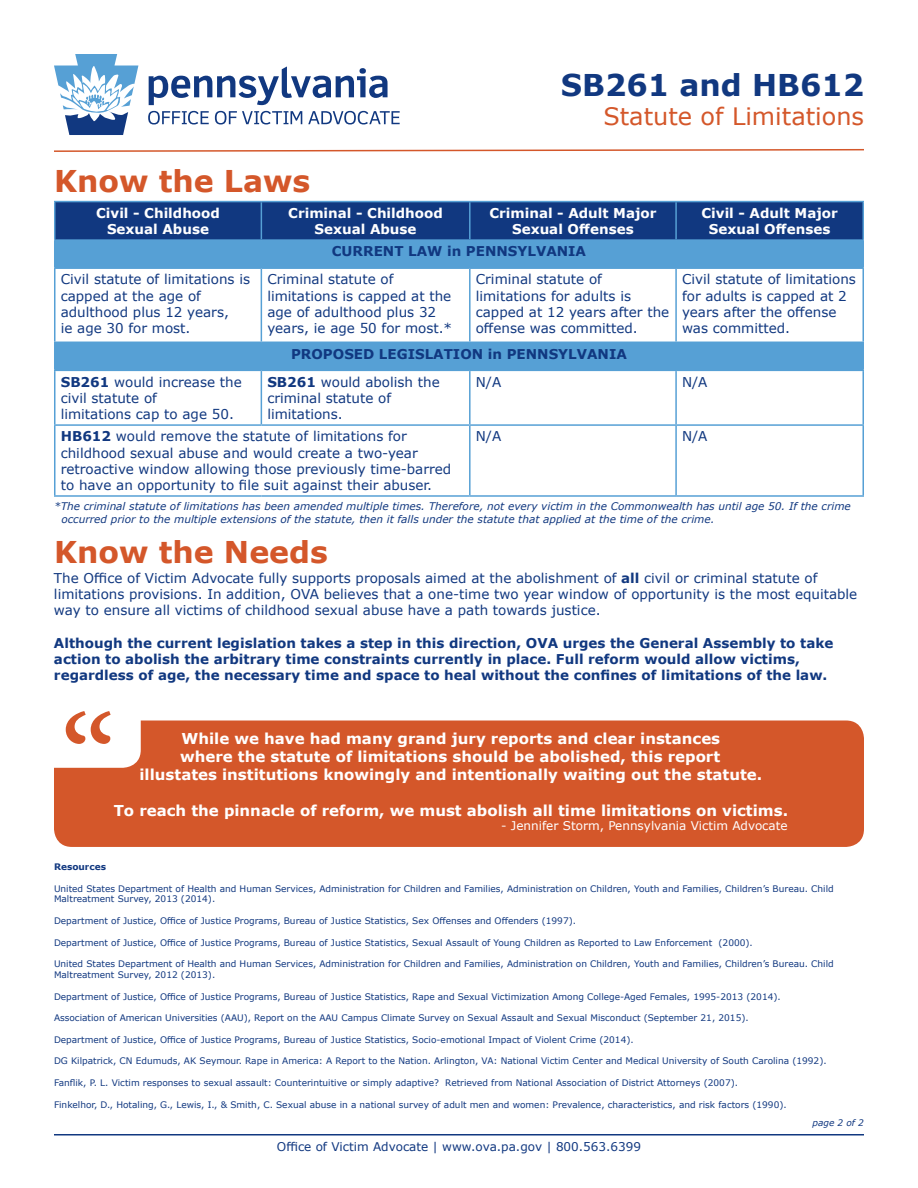
<style>
.page{position:relative;width:918px;height:1188px;background:#fff}
.page>*{position:absolute;margin:0;border:0;box-sizing:border-box;transform-origin:0 0}
.t1{font:142.5px "Minion Pro";color:#d4572a}
.t2{font:700 30px "Verdana";color:#d4572a}
.t3{font:700 30px "Verdana";color:#113880}
.t4{font:24px "Verdana";color:#d4572a}
.t5{font:700 15px "Verdana";color:#fff}
.t6{font:13.5px/16.2px "Verdana";color:#113880}
.t7{font:700 13.5px/16.2px "Verdana";color:#113880}
.t8{font:700 13.5px/16.2px "Verdana";color:#fff;text-align:center}
.t9{font:12px "Verdana";color:#113880}
.t10{font:12px "Verdana";color:#fff}
.t11{font:italic 10.5px/12.6px "Verdana";color:#113880}
.t12{font:9px/10.8px "Verdana";color:#113880}
.t13{font:700 9px "Verdana";color:#113880}
.t14{font:italic 9px "Verdana";color:#113880}
.s1{font-weight:700}
</style>
<div class="page">
<svg style="left:149px;top:66px;width:239px;height:39px"></svg>
<svg style="left:148px;top:111px;width:61px;height:14px"></svg>
<svg style="left:215px;top:111px;width:87px;height:14px"></svg>
<svg style="left:308px;top:111px;width:92px;height:14px"></svg>
<svg style="left:54px;top:54px;width:84px;height:81px"></svg>
<svg style="left:54px;top:148px;width:810px;height:4px"></svg>
<svg style="left:55px;top:269px;width:807px;height:101px"></svg>
<hr style="left:54px;top:201px;width:207px;height:1px;background:#56a0d5">
<hr style="left:261px;top:201px;width:209px;height:1px;background:#56a0d5">
<hr style="left:470px;top:201px;width:206px;height:1px;background:#56a0d5">
<hr style="left:676px;top:201px;width:188px;height:1px;background:#56a0d5">
<hr style="left:862px;top:202px;width:2px;height:37px;background:#56a0d5">
<svg style="left:54px;top:202px;width:809px;height:65px;background:#2e64a4"></svg>
<hr style="left:261px;top:239px;width:209px;height:2px;background:#56a0d5">
<hr style="left:470px;top:239px;width:206px;height:2px;background:#56a0d5">
<hr style="left:676px;top:239px;width:188px;height:2px;background:#56a0d5">
<hr style="left:862px;top:241px;width:2px;height:26px;background:#56a0d5">
<hr style="left:54px;top:267px;width:207px;height:2px;background:#56a0d5">
<hr style="left:54px;top:269px;width:1px;height:73px;background:#56a0d5">
<hr style="left:261px;top:267px;width:209px;height:2px;background:#56a0d5">
<hr style="left:261px;top:269px;width:1px;height:73px;background:#56a0d5">
<hr style="left:470px;top:267px;width:206px;height:2px;background:#56a0d5">
<hr style="left:469px;top:269px;width:2px;height:73px;background:#56a0d5">
<hr style="left:676px;top:267px;width:188px;height:2px;background:#56a0d5">
<hr style="left:675px;top:269px;width:2px;height:73px;background:#56a0d5">
<hr style="left:862px;top:269px;width:2px;height:73px;background:#56a0d5">
<hr style="left:54px;top:342px;width:207px;height:1px;background:#56a0d5">
<svg style="left:54px;top:343px;width:1px;height:27px"></svg>
<hr style="left:261px;top:342px;width:209px;height:1px;background:#56a0d5">
<hr style="left:470px;top:342px;width:206px;height:1px;background:#56a0d5">
<hr style="left:676px;top:342px;width:188px;height:1px;background:#56a0d5">
<hr style="left:862px;top:343px;width:2px;height:27px;background:#56a0d5">
<hr style="left:54px;top:370px;width:207px;height:1px;background:#56a0d5">
<hr style="left:54px;top:371px;width:1px;height:53px;background:#56a0d5">
<hr style="left:261px;top:370px;width:209px;height:1px;background:#56a0d5">
<hr style="left:261px;top:371px;width:1px;height:53px;background:#56a0d5">
<hr style="left:470px;top:370px;width:206px;height:1px;background:#56a0d5">
<hr style="left:469px;top:371px;width:2px;height:53px;background:#56a0d5">
<hr style="left:676px;top:370px;width:188px;height:1px;background:#56a0d5">
<hr style="left:675px;top:371px;width:2px;height:53px;background:#56a0d5">
<hr style="left:862px;top:371px;width:2px;height:53px;background:#56a0d5">
<hr style="left:54px;top:424px;width:207px;height:2px;background:#56a0d5">
<hr style="left:54px;top:426px;width:1px;height:69px;background:#56a0d5">
<hr style="left:261px;top:424px;width:209px;height:2px;background:#56a0d5">
<hr style="left:470px;top:424px;width:206px;height:2px;background:#56a0d5">
<hr style="left:469px;top:426px;width:2px;height:69px;background:#56a0d5">
<hr style="left:676px;top:424px;width:188px;height:2px;background:#56a0d5">
<hr style="left:675px;top:426px;width:2px;height:69px;background:#56a0d5">
<hr style="left:862px;top:426px;width:2px;height:69px;background:#56a0d5">
<hr style="left:54px;top:495px;width:207px;height:2px;background:#56a0d5">
<hr style="left:261px;top:495px;width:209px;height:2px;background:#56a0d5">
<hr style="left:470px;top:495px;width:206px;height:2px;background:#56a0d5">
<hr style="left:676px;top:495px;width:188px;height:2px;background:#56a0d5">
<hr style="left:54px;top:1134px;width:810px;height:2px;background:#113880">
<div style="left:54px;top:721px;width:810px;height:126px;background:#d4572a;border-radius:18px"></div>
<div style="left:36px;top:697px;width:105px;height:71px;background:#fff;border-radius:18px"></div>
<p class="t2" style="left:54px;top:160px;width:258px">Know the Laws</p>
<p class="t3" style="left:561px;top:64px;width:304px">SB261 and HB612</p>
<p class="t4" style="left:603px;top:100px;width:262px">Statute of Limitations</p>
<p class="t8" style="left:96px;top:205px;width:125px">Civil - Childhood</p>
<p class="t8" style="left:107px;top:221px;width:103px">Sexual Abuse</p>
<p class="t8" style="left:288px;top:205px;width:156px">Criminal - Childhood<br>Sexual Abuse</p>
<p class="t8" style="left:489px;top:205px;width:169px">Criminal - Adult Major<br>Sexual Offenses</p>
<p class="t8" style="left:702px;top:205px;width:138px">Civil - Adult Major<br>Sexual Offenses</p>
<p class="t7" style="left:332px;top:243px;width:256px">CURRENT LAW in PENNSYLVANIA</p>
<p class="t6" style="left:61px;top:271px;width:191px">Civil statute of limitations is capped at the age of adulthood plus 12 years,<br>ie age 30 for most.</p>
<p class="t6" style="left:267px;top:271px;width:128px">Criminal statute of</p>
<p class="t6" style="left:267px;top:288px;width:186px">limitations is capped at the age of adulthood plus 32 years, ie age 50 for most.*</p>
<p class="t6" style="left:476px;top:271px;width:128px">Criminal statute of</p>
<p class="t6" style="left:476px;top:288px;width:195px">limitations for adults is capped at 12 years after the offense was committed.</p>
<p class="t7" style="left:291px;top:345px;width:337px">PROPOSED LEGISLATION in PENNSYLVANIA</p>
<p class="t6" style="left:682px;top:271px;width:175px">Civil statute of limitations for adults is capped at 2 years after the offense was committed.</p>
<p class="t6" style="left:61px;top:374px;width:183px"><span class="s1">SB261</span> would increase the civil statute of</p>
<p class="t6" style="left:61px;top:406px;width:175px">limitations cap to age 50.</p>
<p class="t6" style="left:267px;top:374px;width:174px"><span class="s1">SB261</span> would abolish the criminal statute of</p>
<p class="t6" style="left:267px;top:406px;width:77px">limitations.</p>
<p class="t6" style="left:476px;top:374px;width:27px">N/A</p>
<p class="t6" style="left:682px;top:374px;width:27px">N/A</p>
<p class="t6" style="left:61px;top:428px;width:392px"><span class="s1">HB612</span> would remove the statute of limitations for childhood sexual abuse and would create a two-year retroactive window allowing those previously time-barred to have an opportunity to file suit against their abuser.</p>
<p class="t6" style="left:476px;top:428px;width:27px">N/A</p>
<p class="t6" style="left:682px;top:428px;width:27px">N/A</p>
<p class="t11" style="left:61px;top:500px;width:791px;text-indent:-7px">*The criminal statute of limitations has been amended multiple times. Therefore, not every victim in the Commonwealth has until age 50. If the crime occurred prior to the multiple extensions of the statute, then it falls under the statute that applied at the time of the crime.</p>
<p class="t2" style="left:54px;top:531px;width:275px">Know the Needs</p>
<p class="t6" style="left:54px;top:570px;width:805px">The Office of Victim Advocate fully supports proposals aimed at the abolishment of <span class="s1">all</span> civil or criminal statute of limitations provisions. In addition, OVA believes that a one-time two year window of opportunity is the most equitable way to ensure all victims of childhood sexual abuse have a path towards justice.</p>
<p class="t7" style="left:54px;top:634px;width:781px">Although the current legislation takes a step in this direction, OVA urges the General Assembly to take action to abolish the arbitrary time constraints currently in place. Full reform would allow victims, regardless of age, the necessary time and space to heal without the confines of limitations of the law.</p>
<p class="t1" style="left:60px;top:672px;width:58px">“</p>
<p class="t5" style="left:182px;top:728px;width:540px">While we have had many grand jury reports and clear instances</p>
<p class="t5" style="left:180px;top:746px;width:542px">where the statute of limitations should be abolished, this report</p>
<p class="t5" style="left:140px;top:764px;width:624px">illustates institutions knowingly and intentionally waiting out the statute.</p>
<p class="t5" style="left:114px;top:800px;width:676px">To reach the pinnacle of reform, we must abolish all time limitations on victims.</p>
<p class="t10" style="left:501px;top:818px;width:288px">- Jennifer Storm, Pennsylvania Victim Advocate</p>
<p class="t13" style="left:54px;top:860px;width:54px">Resources</p>
<p class="t12" style="left:54px;top:883px;width:781px">United States Department of Health and Human Services, Administration for Children and Families, Administration on Children, Youth and Families, Children’s Bureau. Child<br>Maltreatment Survey, 2013 (2014).</p>
<p class="t12" style="left:54px;top:915px;width:524px">Department of Justice, Office of Justice Programs, Bureau of Justice Statistics, Sex Offenses and Offenders (1997).</p>
<p class="t12" style="left:54px;top:937px;width:700px">Department of Justice, Office of Justice Programs, Bureau of Justice Statistics, Sexual Assault of Young Children as Reported to Law Enforcement (2000).</p>
<p class="t12" style="left:54px;top:958px;width:781px">United States Department of Health and Human Services, Administration for Children and Families, Administration on Children, Youth and Families, Children’s Bureau. Child<br>Maltreatment Survey, 2012 (2013).</p>
<p class="t12" style="left:54px;top:991px;width:728px">Department of Justice, Office of Justice Programs, Bureau of Justice Statistics, Rape and Sexual Victimization Among College-Aged Females, 1995-2013 (2014).</p>
<p class="t12" style="left:54px;top:1012px;width:696px">Association of American Universities (AAU), Report on the AAU Campus Climate Survey on Sexual Assault and Sexual Misconduct (September 21, 2015).</p>
<p class="t12" style="left:54px;top:1034px;width:581px">Department of Justice, Office of Justice Programs, Bureau of Justice Statistics, Socio-emotional Impact of Violent Crime (2014).</p>
<p class="t12" style="left:54px;top:1056px;width:774px">DG Kilpatrick, CN Edumuds, AK Seymour. Rape in America: A Report to the Nation. Arlington, VA: National Victim Center and Medical University of South Carolina (1992).</p>
<p class="t12" style="left:54px;top:1077px;width:686px">Fanflik, P. L. Victim responses to sexual assault: Counterintuitive or simply adaptive? Retrieved from National Association of District Attorneys (2007).</p>
<p class="t12" style="left:54px;top:1099px;width:734px">Finkelhor, D., Hotaling, G., Lewis, I., &amp; Smith, C. Sexual abuse in a national survey of adult men and women: Prevalence, characteristics, and risk factors (1990).</p>
<p class="t9" style="left:277px;top:1138px;width:366px">Office of Victim Advocate | www.ova.pa.gov | 800.563.6399</p>
<p class="t14" style="left:812px;top:1117px;width:53px">page 2 of 2</p>
</div>
